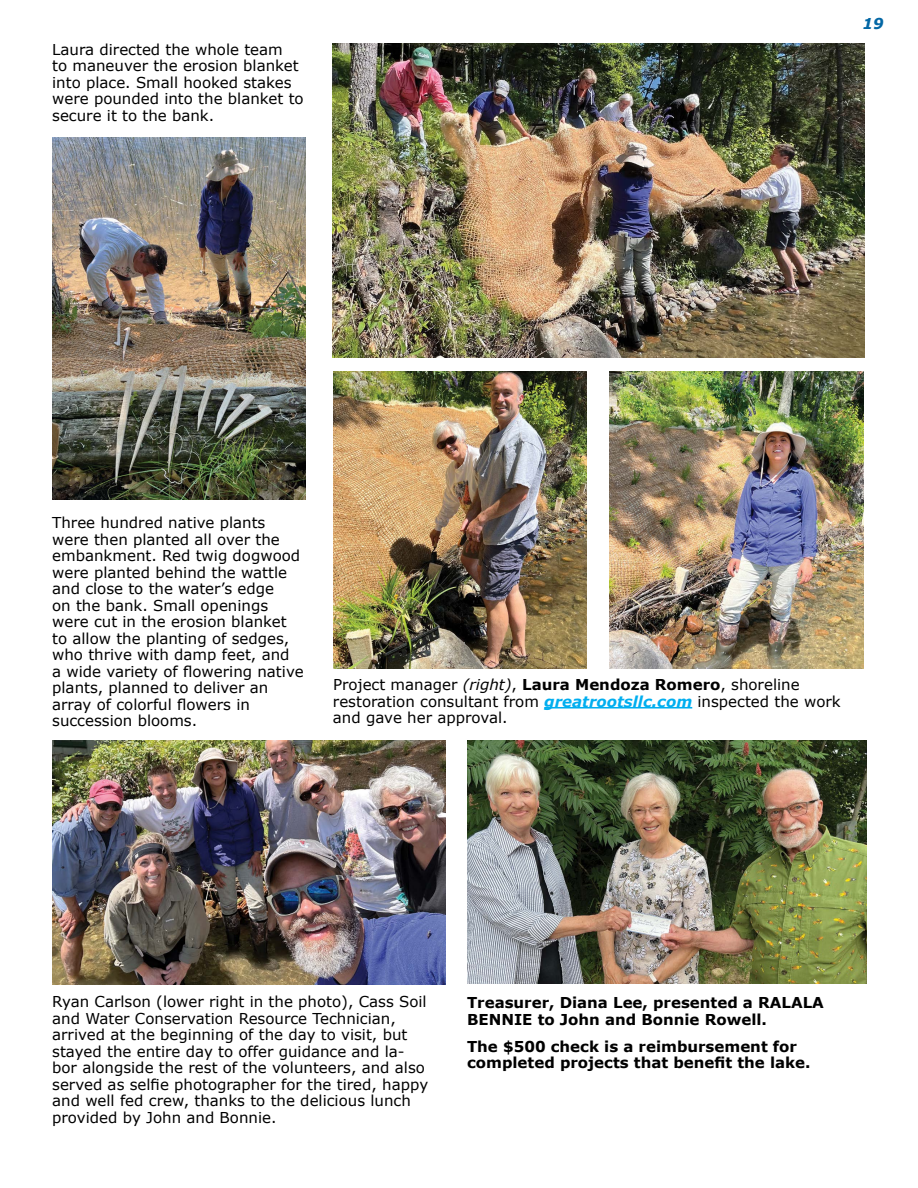
<style>
.page{position:relative;width:918px;height:1188px;background:#fff}
.page>*{position:absolute;margin:0;border:0;box-sizing:border-box;transform-origin:0 0}
.t1{font:15px/16.5px "Verdana";color:#000}
.t2{font:700 15px/16.5px "Verdana";color:#000}
.t3{font:italic 700 15px "Verdana";color:#0367a5}
.s1{font-style:italic}
.s2{font-weight:700}
.s3{font-weight:700;font-style:italic;color:#00aeef}
</style>
<div class="page">
<img style="left:52px;top:741px;width:393px;height:243px">
<img style="left:333px;top:43px;width:531px;height:314px">
<img style="left:333px;top:371px;width:254px;height:297px">
<img style="left:610px;top:371px;width:254px;height:297px">
<img style="left:52px;top:138px;width:254px;height:362px">
<img style="left:467px;top:741px;width:400px;height:242px">
<hr style="left:544px;top:707px;width:148px;height:2px;background:#00aeef">
<p class="t1" style="left:52px;top:41px;width:253px">Laura directed the whole team<br>to maneuver the erosion blanket into place. Small hooked stakes were pounded into the blanket to secure it to the bank.</p>
<p class="t3" style="left:863px;top:14px;width:23px">19</p>
<p class="t1" style="left:52px;top:515px;width:253px">Three hundred native plants were then planted all over the embankment. Red twig dogwood were planted behind the wattle and close to the water’s edge<br>on the bank. Small openings were cut in the erosion blanket to allow the planting of sedges, who thrive with damp feet, and<br>a wide variety of flowering native plants, planned to deliver an array of colorful flowers in succession blooms.</p>
<p class="t1" style="left:333px;top:677px;width:509px">Project manager <span class="s1">(right)</span>, <span class="s2">Laura Mendoza Romero</span>, shoreline restoration consultant from <span class="s3">greatrootsllc.com</span> inspected the work and gave her approval.</p>
<p class="t1" style="left:52px;top:994px;width:378px">Ryan Carlson (lower right in the photo), Cass Soil and Water Conservation Resource Technician, arrived at the beginning of the day to visit, but stayed the entire day to offer guidance and la&shy;bor alongside the rest of the volunteers, and also served as selfie photographer for the tired, happy and well fed crew, thanks to the delicious lunch provided by John and Bonnie.</p>
<p class="t2" style="left:467px;top:995px;width:358px">Treasurer, Diana Lee, presented a RALALA<br>BENNIE to John and Bonnie Rowell.</p>
<p class="t2" style="left:467px;top:1038px;width:345px">The $500 check is a reimbursement for completed projects that benefit the lake.</p>
</div>
